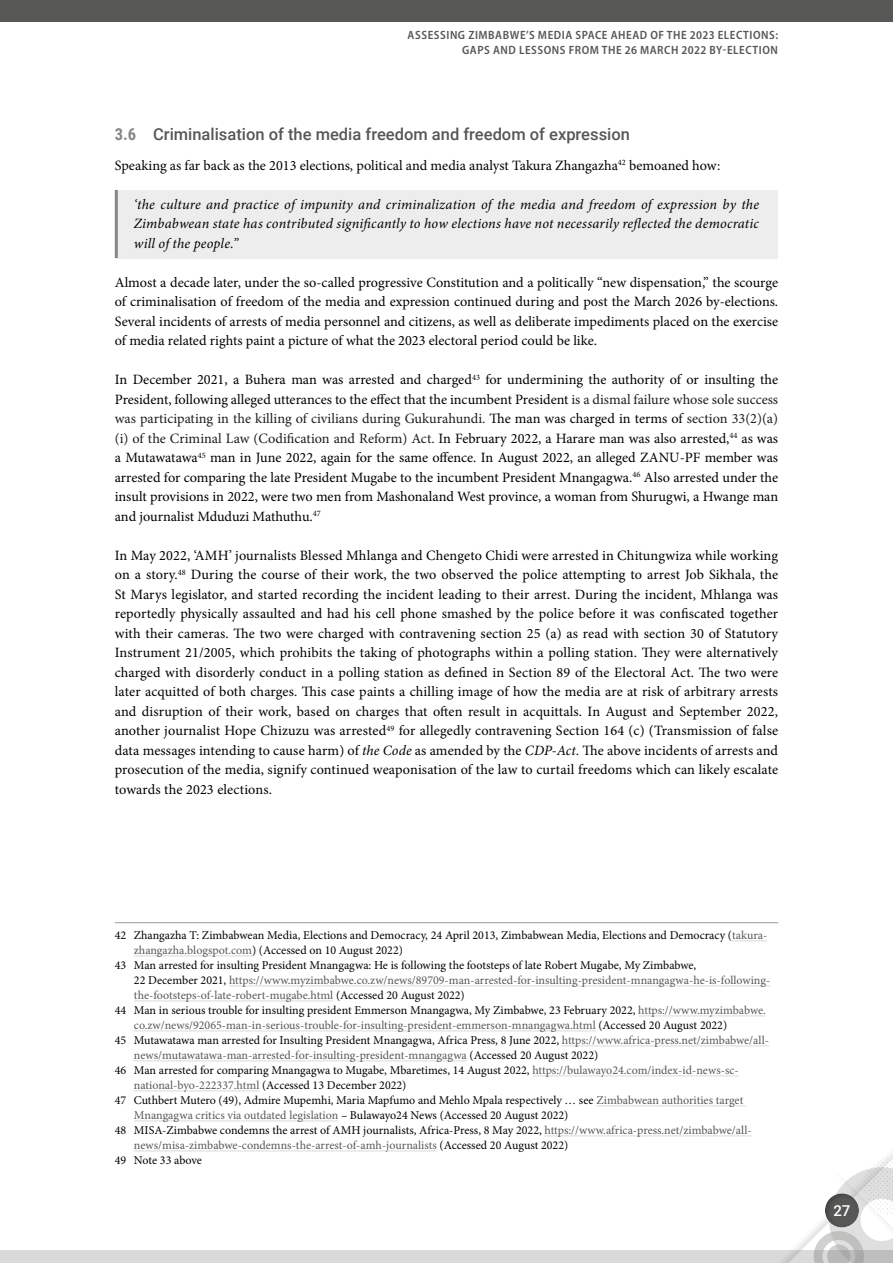
<style>
.page{position:relative;width:893px;height:1263px;background:#fff}
.page>*{position:absolute;margin:0;border:0;box-sizing:border-box;transform-origin:0 0}
.Head-B{font:500 16.5px "Roboto";color:#575756}
.t1{font:500 15px "Roboto";color:#fff}
.Body_NSA{font:14.25px/19.5px "Minion Pro";letter-spacing:.01em;color:#000;text-align:justify}
.Body_SA{font:14.25px/19.5px "Minion Pro";color:#000;text-align:justify}
.Quote_SA{font:italic 14.25px/19.5px "Minion Pro";letter-spacing:.015em;color:#000;text-align:justify}
.Footnote_text{font:12px/15px "Minion Pro";color:#575756}
.Footnote_text-2{font:12px/15px "Minion Pro";color:#000}
.t2{font:600 semi-condensed 12px "Myriad Pro";letter-spacing:.025em;color:#575756}
.s1{font-family:"Roboto Condensed";font-weight:700;color:#878787}
.s2{color:#1d1d1d}
.s3{font-style:italic}
.s4{color:#575756}
.s5{color:#000}
</style>
<div class="page">
<div style="left:0;top:0;width:893px;height:21px;background:#575756"></div>
<div style="left:0;top:1251px;width:893px;height:12px;background:#dadada"></div>
<div style="left:116px;top:190px;width:662px;height:68px;background:#ededed"></div>
<hr style="left:115px;top:190px;width:3px;height:68px;background:#878787">
<hr style="left:115px;top:922px;width:663px;height:1px;background:#9d9d9c">
<hr style="left:732px;top:940px;width:35px;height:1px;background:#dadada">
<hr style="left:134px;top:955px;width:118px;height:1px;background:#dadada">
<hr style="left:229px;top:985px;width:541px;height:1px;background:#dadada">
<hr style="left:134px;top:1000px;width:199px;height:1px;background:#dadada">
<hr style="left:638px;top:1015px;width:128px;height:1px;background:#dadada">
<hr style="left:134px;top:1030px;width:462px;height:1px;background:#dadada">
<hr style="left:562px;top:1045px;width:207px;height:1px;background:#dadada">
<hr style="left:134px;top:1060px;width:333px;height:1px;background:#dadada">
<hr style="left:532px;top:1075px;width:207px;height:1px;background:#dadada">
<hr style="left:134px;top:1090px;width:125px;height:1px;background:#dadada">
<hr style="left:596px;top:1105px;width:150px;height:1px;background:#dadada">
<hr style="left:134px;top:1120px;width:204px;height:1px;background:#dadada">
<hr style="left:545px;top:1135px;width:207px;height:1px;background:#dadada">
<hr style="left:134px;top:1150px;width:303px;height:1px;background:#dadada">
<svg style="left:770px;top:1153px;width:123px;height:110px"></svg>
<div style="left:824px;top:1192px;width:38px;height:38px;background:#000;opacity:.3"></div>
<p class="t2" style="left:408px;top:27px;width:15px">ASSESSING</p>
<p class="t2" style="left:468px;top:27px;width:15px">ZIMBABWE</p>
<p class="t2" style="left:526px;top:27px;width:20px">’S MEDIA</p>
<p class="t2" style="left:575px;top:27px;width:20px">SPACE</p>
<p class="t2" style="left:611px;top:27px;width:9px">AHEAD</p>
<p class="t2" style="left:650px;top:27px;width:24px">OF THE</p>
<p class="t2" style="left:690px;top:27px;width:36px">2023 ELECTIONS</p>
<p class="t2" style="left:775px;top:27px;width:4px">:</p>
<p class="t2" style="left:462px;top:42px;width:40px">GAPS AND</p>
<p class="t2" style="left:519px;top:42px;width:8px">LESSONS</p>
<p class="t2" style="left:569px;top:42px;width:15px">FROM</p>
<p class="t2" style="left:602px;top:42px;width:8px">THE</p>
<p class="t2" style="left:625px;top:42px;width:33px">26 MARCH</p>
<p class="t2" style="left:681px;top:42px;width:53px">2022 BY-ELECTION</p>
<p class="Head-B" style="left:115px;top:123px;width:517px"><span class="s1">3.6</span> Criminalisation of the media freedom and freedom of expression</p>
<p class="Body_SA" style="left:115px;top:156px;width:607px">Speaking as far back as the 2013 elections, political and media analyst Takura Zhangazha<sup>42</sup> bemoaned how:</p>
<p class="Quote_SA" style="left:134px;top:194px;width:627px">‘the culture and practice of impunity and criminalization of the media and freedom of expression by the Zimbabwean state has contributed significantly to how elections have not necessarily reflected the democratic will of the people.”</p>
<p class="Body_SA" style="left:115px;top:273px;width:665px">Almost a decade later, under the so-called progressive Constitution and a politically “new dispensation,” the scourge of criminalisation of freedom of the media and expression continued during and post the March 2026 by-elections.<br>Several incidents of arrests of media personnel and citizens, as well as deliberate impediments placed on the exercise of media related rights paint a picture of what the 2023 electoral period could be like.</p>
<p class="Body_SA" style="left:115px;top:370px;width:665px">In December 2021, a Buhera man was arrested and charged<sup>43</sup> for undermining the authority of or insulting the President, following alleged utterances to the effect that the incumbent President <span class="s2">is a dismal failure whose sole success was participating in the killing of civilians during Gukurahundi.</span> The man was charged in terms of <span class="s2">section 33(2)(a) (i) of the Criminal Law (Codification and Reform) Act.</span> In February 2022, a Harare man was also arrested,<sup>44</sup> as was a Mutawatawa<sup>45</sup> man in June 2022, again for the same offence. In August 2022, an alleged ZANU-PF member was arrested for comparing the late President Mugabe to the incumbent President Mnangagwa.<sup>46</sup> Also arrested under the insult provisions in 2022, were two men from Mashonaland West province, a woman from Shurugwi, a Hwange man and journalist Mduduzi Mathuthu.<sup>47</sup></p>
<p class="Body_NSA" style="left:115px;top:546px;width:665px">In May 2022, ‘AMH’ journalists Blessed Mhlanga and Chengeto Chidi were arrested in Chitungwiza while working on a story.<sup>48</sup> During the course of their work, the two observed the police attempting to arrest Job Sikhala, the St Marys legislator, and started recording the incident leading to their arrest. During the incident, Mhlanga was reportedly physically assaulted and had his cell phone smashed by the police before it was confiscated together with their cameras. The two were charged with contravening section 25 (a) as read with section 30 of Statutory Instrument 21/2005, which prohibits the taking of photographs within a polling station. They were alternatively charged with disorderly conduct in a polling station as defined in Section 89 of the Electoral Act. The two were later acquitted of both charges. This case paints a chilling image of how the media are at risk of arbitrary arrests and disruption of their work, based on charges that often result in acquittals. In August and September 2022, another journalist Hope Chizuzu was arrested<sup>49</sup> for allegedly contravening Section 164 (c) (Transmission of false data messages intending to cause harm) of <span class="s3">the Code</span> as amended by the <span class="s3">CDP-Act.</span> The above incidents of arrests and prosecution of the media, signify continued weaponisation of the law to curtail freedoms which can likely escalate towards the 2023 elections.</p>
<p class="Footnote_text-2" style="left:134px;top:928px;width:635px;text-indent:-19px">42 Zhangazha T: Zimbabwean Media, Elections and Democracy, 24 April 2013, Zimbabwean Media, Elections and Democracy (<span class="s4">takura&shy;zhangazha.blogspot.com</span>) (Accessed on 10 August 2022)</p>
<p class="Footnote_text" style="left:134px;top:958px;width:638px;text-indent:-19px"><span class="s5">43 Man arrested for insulting President Mnangagwa: He is following the footsteps of late Robert Mugabe, My Zimbabwe,<br>22 December 2021,</span> https://www.myzimbabwe.co.zw/news/89709-man-arrested-for-insulting-president-mnangagwa-he-is-following&shy;the-footsteps-of-late-robert-mugabe.html <span class="s5">(Accessed 20 August 2022)</span></p>
<p class="Footnote_text" style="left:134px;top:1003px;width:633px;text-indent:-19px"><span class="s5">44 Man in serious trouble for insulting president Emmerson Mnangagwa, My Zimbabwe, 23 February 2022,</span> https://www.myzimbabwe. co.zw/news/92065-man-in-serious-trouble-for-insulting-president-emmerson-mnangagwa.html <span class="s5">(Accessed 20 August 2022)</span></p>
<p class="Footnote_text" style="left:134px;top:1033px;width:637px;text-indent:-19px"><span class="s5">45 Mutawatawa man arrested for Insulting President Mnangagwa, Africa Press, 8 June 2022,</span> https://www.africa-press.net/zimbabwe/all&shy;news/mutawatawa-man-arrested-for-insulting-president-mnangagwa <span class="s5">(Accessed 20 August 2022)</span></p>
<p class="Footnote_text-2" style="left:134px;top:1063px;width:606px;text-indent:-19px">46 Man arrested for comparing Mnangagwa to Mugabe, Mbaretimes, 14 August 2022, <span class="s4">https://bulawayo24.com/index-id-news-sc&shy;national-byo-222337.html</span> (Accessed 13 December 2022)</p>
<p class="Footnote_text-2" style="left:134px;top:1093px;width:611px;text-indent:-19px">47 Cuthbert Mutero (49), Admire Mupemhi, Maria Mapfumo and Mehlo Mpala respectively … see <span class="s4">Zimbabwean authorities target<br>Mnangagwa critics via outdated legislation</span> – Bulawayo24 News (Accessed 20 August 2022)</p>
<p class="Footnote_text" style="left:134px;top:1123px;width:619px;text-indent:-19px"><span class="s5">48 MISA-Zimbabwe condemns the arrest of AMH journalists, Africa-Press, 8 May 2022,</span> https://www.africa-press.net/zimbabwe/all&shy;news/misa-zimbabwe-condemns-the-arrest-of-amh-journalists <span class="s5">(Accessed 20 August 2022)</span></p>
<p class="Footnote_text-2" style="left:115px;top:1153px;width:89px">49 Note 33 above</p>
<p class="t1" style="left:833px;top:1200px;width:19px">27</p>
</div>
